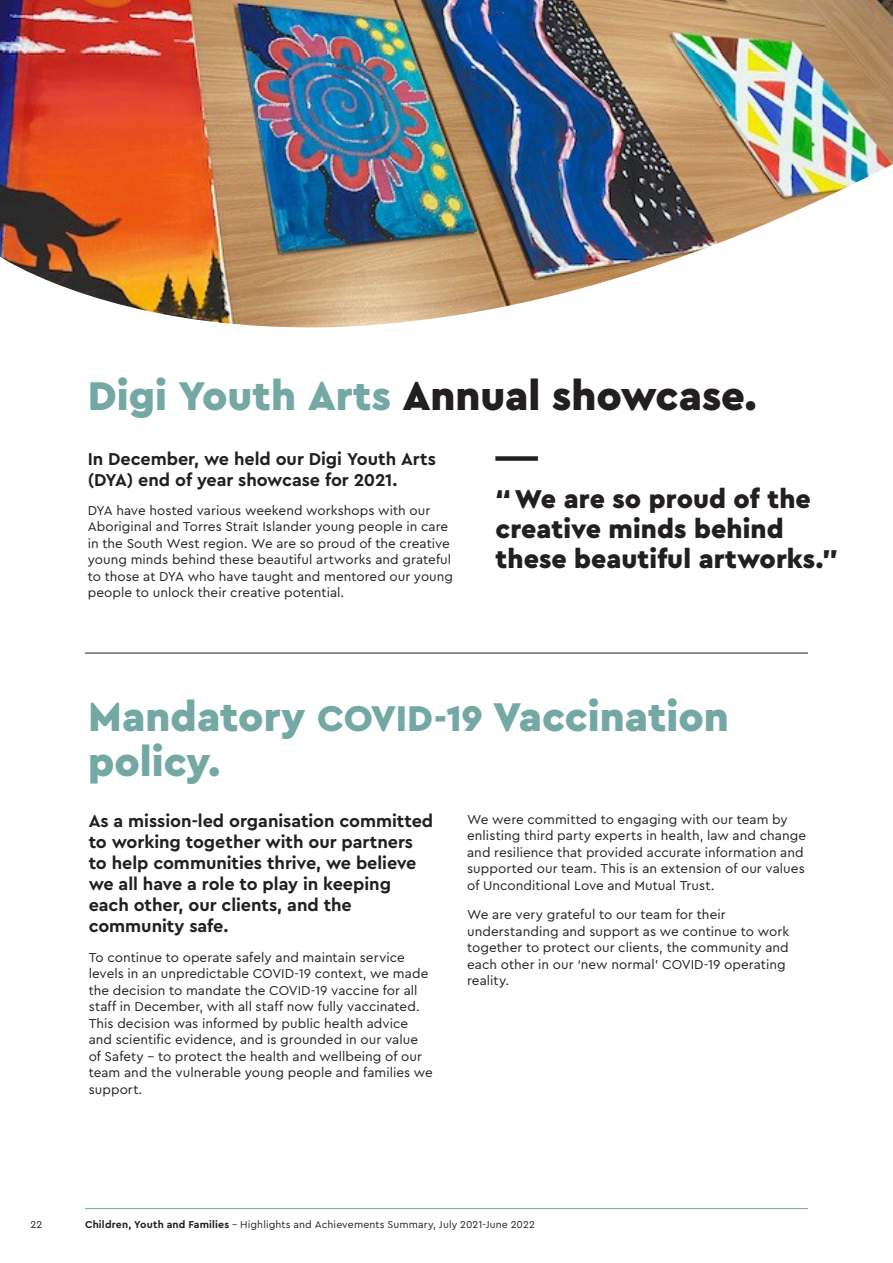
<style>
.page{position:relative;width:893px;height:1263px;background:#fff}
.page>*{position:absolute;margin:0;border:0;box-sizing:border-box;transform-origin:0 0}
.Heading{font:900 42px/45px "Cera Pro";color:#74a8a4}
.Heading-2{font:900 42px "Cera Pro";color:#231f20}
.Pullout_Text{font:900 27px/30px "Cera Pro";color:#231f20}
.Small_Subheading{font:700 18px/21px "Cera Pro";letter-spacing:-.005em;color:#231f20}
.Body_Copy{font:13.5px/16.5px "Cera Pro";letter-spacing:.005em;color:#231f20}
.t1{font:10.5px "Cera Pro";letter-spacing:.015em;color:#231f20}
.s1{color:#74a8a4}
.s2{font-size:37.5px}
.s3{font-weight:700}
</style>
<div class="page">
<img style="left:0;top:0;width:893px;height:328px">
<div style="left:495px;top:456px;width:43px;height:5px;background:#231f20"></div>
<hr style="left:85px;top:1208px;width:723px;height:1px;background:#74a8a4">
<hr style="left:85px;top:653px;width:723px;height:1px;background:#231f20">
<p class="Heading-2" style="left:88px;top:368px;width:670px"><span class="s1">Digi Youth Arts</span> Annual showcase.</p>
<p class="Small_Subheading" style="left:88px;top:447px;width:350px">In December, we held our Digi Youth Arts (DYA) end of year showcase for 2021.</p>
<p class="Body_Copy" style="left:88px;top:502px;width:367px">DYA have hosted various weekend workshops with our Aboriginal and Torres Strait Islander young people in care in the South West region. We are so proud of the creative young minds behind these beautiful artworks and grateful to those at DYA who have taught and mentored our young people to unlock their creative potential.</p>
<p class="Pullout_Text" style="left:495px;top:483px;width:344px">“We are so proud of the creative minds behind these beautiful artworks.”</p>
<p class="Heading" style="left:88px;top:693px;width:642px">Mandatory <span class="s2">COVID-19</span> Vaccination policy.</p>
<p class="Small_Subheading" style="left:89px;top:810px;width:346px">As a mission-led organisation committed to working together with our partners to help communities thrive, we believe we all have a role to play in keeping each other, our clients, and the community safe.</p>
<p class="Body_Copy" style="left:89px;top:948px;width:346px">To continue to operate safely and maintain service levels in an unpredictable COVID-19 context, we made the decision to mandate the COVID-19 vaccine for all staff in December, with all staff now fully vaccinated.<br>This decision was informed by public health advice and scientific evidence, and is grounded in our value of Safety - to protect the health and wellbeing of our team and the vulnerable young people and families we support.</p>
<p class="Body_Copy" style="left:467px;top:810px;width:340px">We were committed to engaging with our team by enlisting third party experts in health, law and change and resilience that provided accurate information and supported our team. This is an extension of our values of Unconditional Love and Mutual Trust.</p>
<p class="Body_Copy" style="left:467px;top:906px;width:324px">We are very grateful to our team for their understanding and support as we continue to work together to protect our clients, the community and each other in our ‘new normal’ COVID-19 operating reality.</p>
<p class="t1" style="left:31px;top:1217px;width:13px">22</p>
<p class="t1" style="left:85px;top:1217px;width:451px"><span class="s3">Children, Youth and Families</span> – Highlights and Achievements Summary, July 2021-June 2022</p>
</div>
